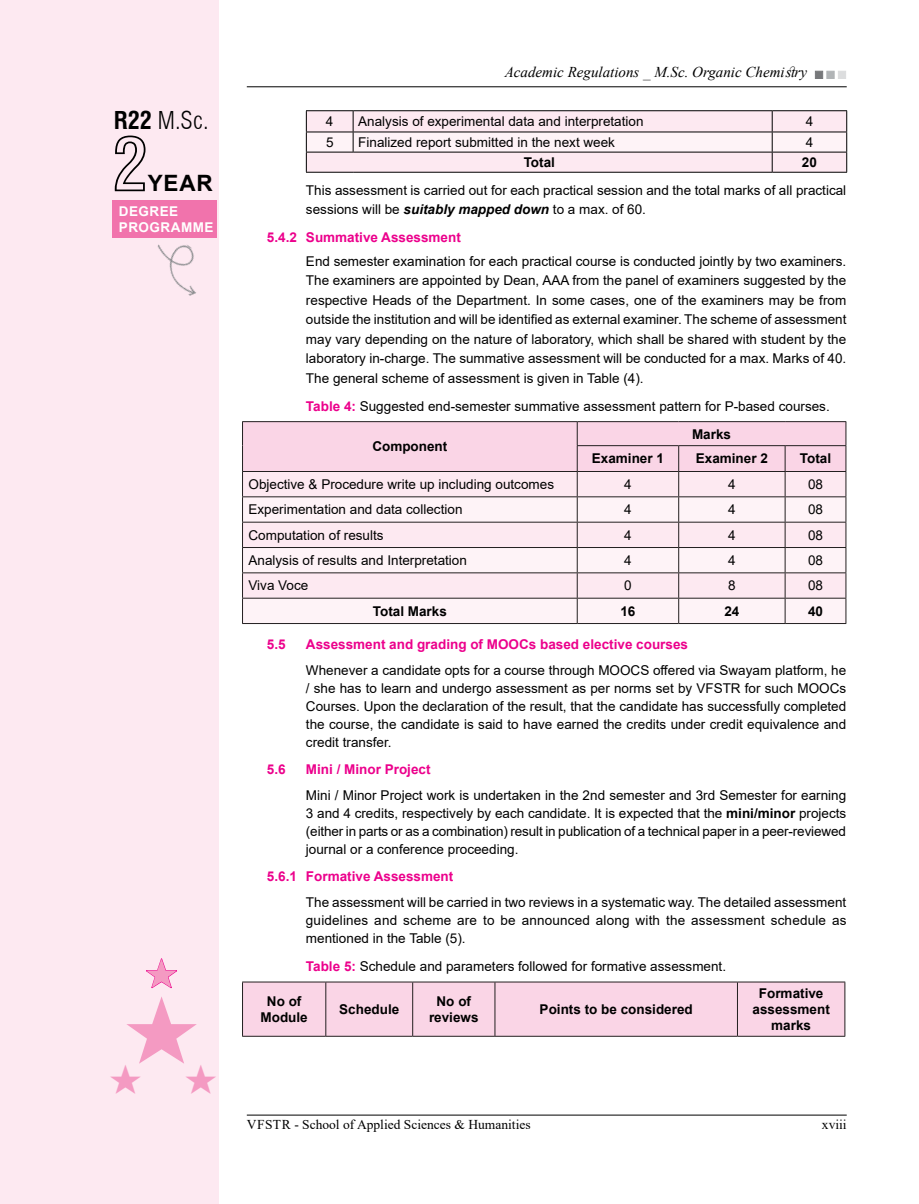
<style>
.page{position:relative;width:919px;height:1204px;background:#fff}
.page>*{position:absolute;margin:0;border:0;box-sizing:border-box;transform-origin:0 0}
.t1{font:73.5px "Swiss 721 BT Bold Condensed Outline";color:#000}
.t2{font:36.75px "Zapf Dingbats IT Cby BT";color:#f49ac2}
.t3{font:300 condensed 24px "Swiss 721 BT";color:#000}
.t4{font:700 22.5px "Arial";color:#000}
.t5{font:italic 15px "Times New Roman";color:#000}
.t6{font:13.5px/18px "Arial";color:#000;text-align:justify}
.t7{font:700 13.5px/16.2px "Arial";color:#000;text-align:center}
.t8{font:700 13.5px "Arial";color:#ec008c}
.t9{font:13.5px "Times New Roman";color:#000}
.t10{font:700 13.5px/16.2px "Arial";letter-spacing:.035em;color:#fff}
.s1{font-weight:700}
.s2{font-weight:700;font-style:italic}
.s3{font-weight:700;color:#ec008c}
</style>
<div class="page">
<div style="left:0;top:0;width:218px;height:1203px;background:#fde9f1"></div>
<div style="left:112px;top:200px;width:105px;height:38px;background:#f173ac"></div>
<img style="left:157px;top:244px;width:39px;height:52px">
<hr style="left:247px;top:1114px;width:599px;height:1px;background:#000">
<hr style="left:247px;top:86px;width:599px;height:1px;background:#000">
<div style="left:815px;top:71px;width:7px;height:8px;background:#77787b"></div>
<div style="left:826px;top:71px;width:8px;height:8px;background:#b1b4b6;border:1px solid #b1b4b6"></div>
<div style="left:838px;top:71px;width:7px;height:8px;background:#dcddde"></div>
<hr style="left:306px;top:110px;width:47px;height:1px;background:#000">
<hr style="left:353px;top:110px;width:419px;height:1px;background:#000">
<hr style="left:772px;top:110px;width:75px;height:1px;background:#000">
<svg style="left:306px;top:111px;width:541px;height:61px"></svg>
<hr style="left:306px;top:172px;width:47px;height:1px;background:#000">
<hr style="left:353px;top:172px;width:419px;height:1px;background:#000">
<hr style="left:772px;top:172px;width:75px;height:1px;background:#000">
<svg style="left:242px;top:421px;width:604px;height:202px"></svg>
<hr style="left:242px;top:623px;width:335px;height:1px;background:#231f20">
<hr style="left:577px;top:623px;width:101px;height:1px;background:#231f20">
<hr style="left:678px;top:623px;width:107px;height:1px;background:#231f20">
<hr style="left:785px;top:623px;width:61px;height:1px;background:#231f20">
<div style="left:243px;top:982px;width:601px;height:53px;background:#fad5e6"></div>
<hr style="left:242px;top:981px;width:84px;height:1px;background:#231f20">
<hr style="left:242px;top:982px;width:1px;height:53px;background:#231f20">
<hr style="left:326px;top:981px;width:86px;height:1px;background:#231f20">
<hr style="left:325px;top:982px;width:1px;height:53px;background:#231f20">
<hr style="left:412px;top:981px;width:83px;height:1px;background:#231f20">
<hr style="left:412px;top:982px;width:1px;height:53px;background:#231f20">
<hr style="left:495px;top:981px;width:242px;height:1px;background:#231f20">
<hr style="left:494px;top:982px;width:1px;height:53px;background:#231f20">
<hr style="left:737px;top:981px;width:108px;height:1px;background:#231f20">
<hr style="left:737px;top:982px;width:1px;height:53px;background:#231f20">
<hr style="left:844px;top:982px;width:1px;height:53px;background:#231f20">
<hr style="left:242px;top:1035px;width:84px;height:1px;background:#231f20">
<hr style="left:326px;top:1035px;width:86px;height:1px;background:#231f20">
<hr style="left:412px;top:1035px;width:83px;height:1px;background:#231f20">
<hr style="left:495px;top:1035px;width:242px;height:1px;background:#231f20">
<hr style="left:737px;top:1035px;width:108px;height:1px;background:#231f20">
<svg style="left:146px;top:958px;width:31px;height:31px"></svg>
<h3 class="t3" style="left:114px;top:105px;width:96px"><span class="s1">R22</span> M.Sc.</h3>
<h1 class="t1" style="left:112px;top:119px;width:38px">2</h1>
<h3 class="t4" style="left:148px;top:167px;width:66px">Year</h3>
<p class="t10" style="left:119px;top:203px;width:96px">Degree<br>Programme</p>
<h2 class="t2" style="left:110px;top:1061px;width:109px">★★★</h2>
<p class="t5" style="left:504px;top:62px;width:304px">Academic Regulations _ M.Sc. Organic Chemistry</p>
<p class="t6" style="left:326px;top:112px;width:9px">4</p>
<p class="t6" style="left:358px;top:112px;width:287px">Analysis of experimental data and interpretation</p>
<p class="t6" style="left:805px;top:112px;width:9px">4</p>
<p class="t6" style="left:326px;top:133px;width:9px">5</p>
<p class="t6" style="left:358px;top:133px;width:258px">Finalized report submitted in the next week</p>
<p class="t6" style="left:805px;top:133px;width:9px">4</p>
<p class="t7" style="left:523px;top:154px;width:33px">Total</p>
<p class="t7" style="left:801px;top:154px;width:17px">20</p>
<p class="t6" style="left:306px;top:180px;width:541px;line-height:19.5px">This assessment is carried out for each practical session and the total marks of all practical sessions will be <span class="s2">suitably mapped down</span> to a max. of 60.</p>
<p class="t8" style="left:267px;top:228px;width:195px">5.4.2 Summative Assessment</p>
<p class="t6" style="left:306px;top:251px;width:541px;line-height:19.5px">End semester examination for each practical course is conducted jointly by two examiners.<br>The examiners are appointed by Dean, AAA</p>
<p class="t6" style="left:306px;top:271px;width:542px;line-height:19.5px;text-indent:266px">from the panel of examiners suggested by the respective H eads of the Department. In some cases, one of the examiners may be from outside the institution and will be identified as external examiner. The scheme of assessment may vary depending on the nature of laboratory, which shall be shared with student by the laboratory in-charge. The summative assessment will be conducted for a max. Marks of 40.<br>The general scheme of assessment is given in Table (4).</p>
<p class="t6" style="left:306px;top:397px;width:525px"><span class="s3">Table 4:</span> Suggested end-semester summative assessment pattern for P-based courses.</p>
<p class="t7" style="left:372px;top:439px;width:76px">Component</p>
<p class="t7" style="left:692px;top:426px;width:41px">Marks</p>
<p class="t7" style="left:592px;top:451px;width:74px">Examiner 1</p>
<p class="t7" style="left:695px;top:451px;width:74px">Examiner 2</p>
<p class="t7" style="left:799px;top:451px;width:33px">Total</p>
<p class="t6" style="left:248px;top:475px;width:307px">Objective &amp; Procedure write up including outcomes</p>
<p class="t6" style="left:624px;top:475px;width:9px">4</p>
<p class="t6" style="left:728px;top:475px;width:9px">4</p>
<p class="t6" style="left:808px;top:475px;width:17px">08</p>
<p class="t6" style="left:248px;top:500px;width:215px">Experimentation and data collection</p>
<p class="t6" style="left:624px;top:500px;width:9px">4</p>
<p class="t6" style="left:728px;top:500px;width:9px">4</p>
<p class="t6" style="left:808px;top:500px;width:17px">08</p>
<p class="t6" style="left:248px;top:526px;width:137px">Computation of results</p>
<p class="t6" style="left:624px;top:526px;width:9px">4</p>
<p class="t6" style="left:728px;top:526px;width:9px">4</p>
<p class="t6" style="left:808px;top:526px;width:17px">08</p>
<p class="t6" style="left:248px;top:551px;width:220px">Analysis of results and Interpretation</p>
<p class="t6" style="left:624px;top:551px;width:9px">4</p>
<p class="t6" style="left:728px;top:551px;width:9px">4</p>
<p class="t6" style="left:808px;top:551px;width:17px">08</p>
<p class="t6" style="left:248px;top:576px;width:61px">Viva Voce</p>
<p class="t6" style="left:624px;top:576px;width:9px">0</p>
<p class="t6" style="left:728px;top:576px;width:9px">8</p>
<p class="t6" style="left:808px;top:576px;width:17px">08</p>
<p class="t7" style="left:373px;top:603px;width:76px">Total Marks</p>
<p class="t7" style="left:620px;top:603px;width:17px">16</p>
<p class="t7" style="left:724px;top:603px;width:17px">24</p>
<p class="t7" style="left:808px;top:603px;width:17px">40</p>
<p class="t8" style="left:267px;top:634px;width:422px">5.5 Assessment and grading of MOOCs based elective courses</p>
<p class="t6" style="left:306px;top:661px;width:542px">Whenever a candidate opts for a course through MOOCS offered via Swayam platform, he / she has to learn and undergo assessment as per norms set by VFSTR for such MOOCs Courses. U pon the declaration of the result, that the candidate has successfully completed the course, the candidate is said to have earned the credits under credit equivalence and credit transfer.</p>
<p class="t8" style="left:267px;top:759px;width:20px">5.6</p>
<p class="t8" style="left:306px;top:759px;width:126px">Mini / Minor Project</p>
<p class="t6" style="left:306px;top:786px;width:541px">Mini / Minor Project work is undertaken in the 2nd semester and 3rd Semester for earning 3 and 4 credits, respectively by each candidate. It is expected that the <span class="s1">mini/minor</span> projects (either in parts or as a combination) result in publication of a technical paper in a peer-reviewed journal or a conference proceeding.</p>
<p class="t8" style="left:267px;top:866px;width:188px">5.6.1 Formative Assessment</p>
<p class="t6" style="left:306px;top:893px;width:542px">The assessment will be carried in two reviews in a systematic way. The detailed assessment guidelines and scheme are to be announced along with the assessment schedule as mentioned in the Table (5).</p>
<p class="t6" style="left:306px;top:957px;width:421px"><span class="s3">Table 5:</span> Schedule and parameters followed for formative assessment.</p>
<p class="t7" style="left:260px;top:993px;width:49px">No of<br>Module</p>
<p class="t7" style="left:339px;top:1001px;width:62px">Schedule</p>
<p class="t7" style="left:429px;top:993px;width:51px">No of reviews</p>
<p class="t7" style="left:539px;top:1001px;width:155px">Points to be considered</p>
<p class="t7" style="left:752px;top:985px;width:79px">Formative assessment marks</p>
<p class="t9" style="left:247px;top:1115px;width:285px">VFSTR - School of Applied Sciences &amp; Humanities</p>
<p class="t9" style="left:821px;top:1115px;width:26px">xviii</p>
</div>
